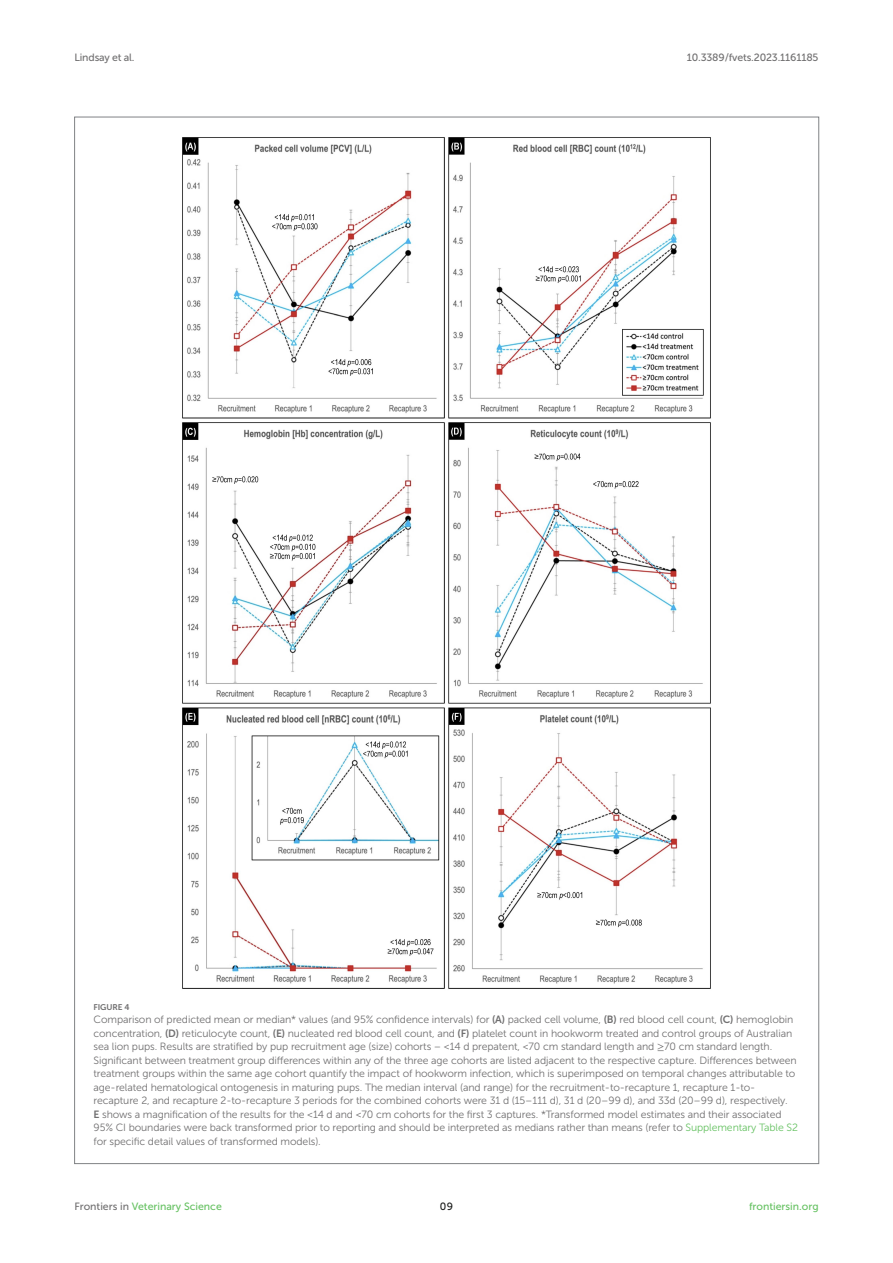
<style>
.page{position:relative;width:893px;height:1263px;background:#fff}
.page>*{position:absolute;margin:0;border:0;box-sizing:border-box;transform-origin:0 0}
.FIG_LEG{font:10.5px/13.5px "Museo Sans 300";letter-spacing:-.01em;color:#706f70}
.t1{font:10.5px "Museo Sans 500";color:#65c161}
.t2{font:10.5px "Museo Sans 500";letter-spacing:-.015em;color:#706f70}
.t3{font:10.5px "Museo Sans 500";color:#1b1c1b}
.FIG_HD{font:8.25px "Museo Sans 700";letter-spacing:-.01em;color:#706f70}
.s1{font-family:"Museo Sans 700"}
.s2{font-family:"STIX General"}
.s3{color:#65c161}
.s4{color:#706f70}
</style>
<div class="page">
<img style="left:182px;top:137px;width:529px;height:852px">
<p class="t2" style="left:74px;top:51px;width:62px">Lindsay et al.</p>
<p class="t2" style="left:687px;top:51px;width:133px">10.3389/fvets.2023.1161185</p>
<p class="FIG_HD" style="left:94px;top:1002px;width:37px">FIGURE 4</p>
<p class="FIG_LEG" style="left:94px;top:1013px;width:706px">Comparison of predicted mean or median* values (and 95% confidence intervals) for <span class="s1">(A)</span> packed cell volume, <span class="s1">(B)</span> red blood cell count, <span class="s1">(C)</span> hemoglobin concentration, <span class="s1">(D)</span> reticulocyte count, <span class="s1">(E)</span> nucleated red blood cell count, and <span class="s1">(F)</span> platelet count in hookworm treated and control groups of Australian sea lion pups. Results are stratified by pup recruitment age (size) cohorts – &lt;14 d prepatent, &lt;70 cm standard length and <span class="s2">≥</span>70 cm standard length.<br>Significant between treatment group differences within any of the three age cohorts are listed adjacent to the respective capture. Differences between treatment groups within the same age cohort quantify the impact of hookworm infection, which is superimposed on temporal changes attributable to age-related hematological ontogenesis in maturing pups. The median interval (and range) for the recruitment-to-recapture 1, recapture 1-to&shy;recapture 2, and recapture 2-to-recapture 3 periods for the combined cohorts were 31 d (15–111 d), 31 d (20–99 d), and 33d (20–99 d), respectively.<br><span class="s1">E</span> shows a magnification of the results for the &lt;14 d and &lt;70 cm cohorts for the first 3 captures. *Transformed model estimates and their associated 95% CI boundaries were back transformed prior to reporting and should be interpreted as medians rather than means (refer to <span class="s3">Supplementary Table S2 </span>for specific detail values of transformed models).</p>
<p class="t1" style="left:74px;top:1200px;width:149px"><span class="s4">Frontiers in</span> Veterinary Science</p>
<p class="t3" style="left:440px;top:1200px;width:15px">09</p>
<p class="t1" style="left:749px;top:1200px;width:71px">frontiersin.org</p>
</div>
